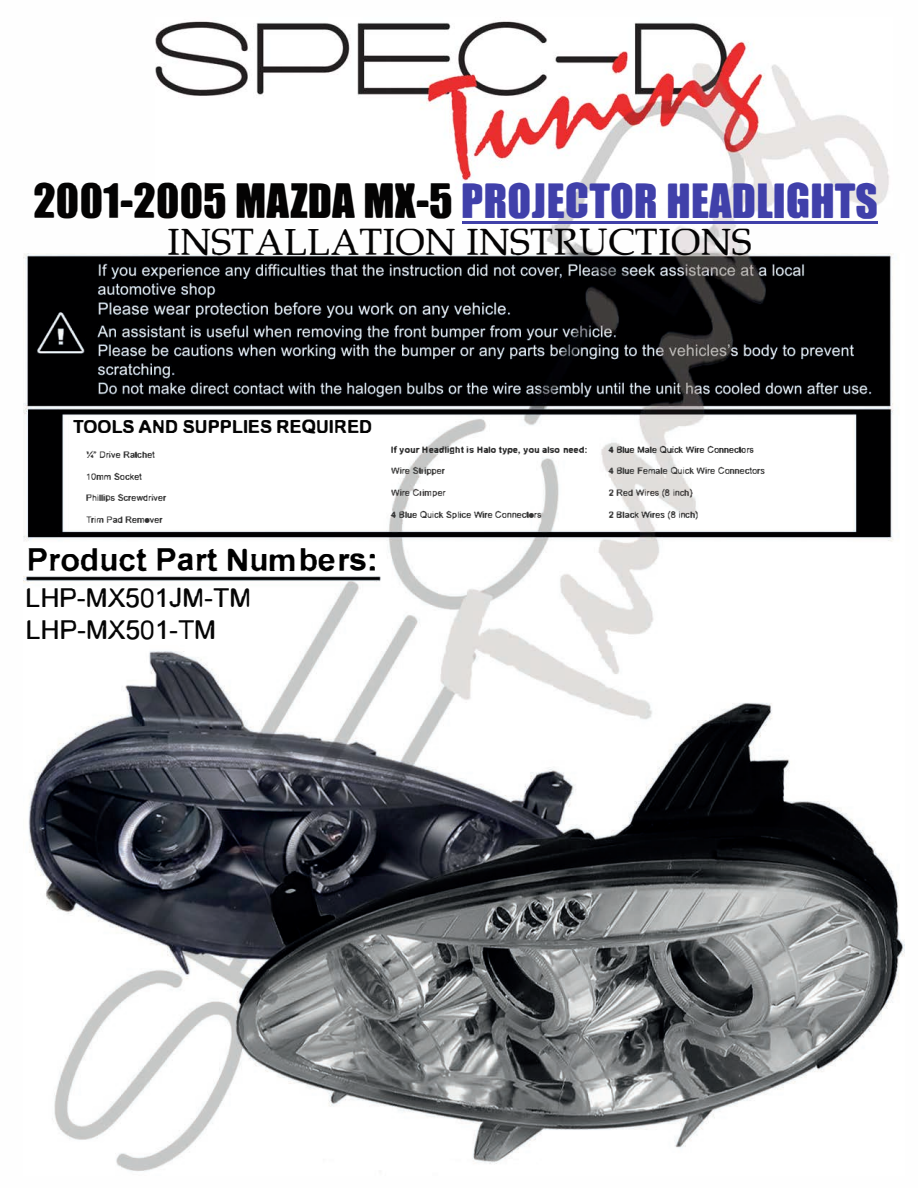
<style>
.page{position:relative;width:918px;height:1188px;background:#fff}
.page>*{position:absolute;margin:0;border:0;box-sizing:border-box;transform-origin:0 0}
.t1{font:44.7px "Fd 1388";color:#4040aa}
.t2{font:26.7px "Fd 1385";color:#040303}
.t3{font:26.7px "Fd 1385";color:#000}
.t4{font:19.35px/31.7px "Fd 722";color:#050505}
.t5{font:12.9px "Fd 718";color:#040404}
.t6{font:10.05px "Fd 1821";letter-spacing:.01em;color:#2d2d2d}
.t7{font:7.2px "Fd 723";color:#383838}
.t8{font:7.2px "Fd 723";letter-spacing:.01em;color:#3f3f3e}
.t9{font:7.2px "Fd 723";color:#2d2d2d}
.t10{font:7.2px "Fd 723";letter-spacing:.01em;color:#3f3d3d}
.t11{font:7.2px "Fd 723";letter-spacing:.005em;color:#393939}
.t12{font:7.2px "Fd 723";letter-spacing:.005em;color:#373737}
.t13{font:7.2px "Fd 723";letter-spacing:.005em;color:#363636}
.t14{font:7.2px "Fd 723";color:#323232}
.s1{color:#040303}
.s2{font-family:"Fd 728"}
.s3{font-family:"Fd 1821";font-size:10.05px}
.s4{font-family:"Fd 728";font-size:7.2px}
</style>
<div class="page">
<img style="left:156px;top:21px;width:733px;height:186px">
<img style="left:23px;top:253px;width:881px;height:919px">
<hr style="left:462px;top:222px;width:416px;height:2px;background:#4040aa">
<h1 class="t1" style="left:33px;top:176px;width:846px"><span class="s1">2001-2005 MAZDA Ml-5</span> PROJECTOR HEADLIGHTS</h1>
<h2 class="t2" style="left:167px;top:230px;width:582px">INSTALLATION INSTRUCTIONS</h2>
<h3 class="t5" style="left:73px;top:421px;width:301px">TOOLS AND SUPPLIES REQUIRED</h3>
<p class="t12" style="left:86px;top:450px;width:71px"><span class="s2">Y."</span> Drive Ratchet</p>
<p class="t14" style="left:86px;top:472px;width:57px">10mm Socket</p>
<p class="t11" style="left:86px;top:494px;width:82px"><span class="s3">Phillips</span> Screwdriver</p>
<p class="t13" style="left:86px;top:515px;width:79px">Trim Pad Remover</p>
<h2 class="t3" style="left:28px;top:547px;width:349px">Product Part Numbers:</h2>
<h3 class="t4" style="left:27px;top:584px;width:225px">LHP-MX501JM-TM<br>LHP-MX501-TM</h3>
<h3 class="t6" style="left:391px;top:442px;width:198px"><span class="s4">If</span> your Headlight is Halo type, you also need:</h3>
<p class="t9" style="left:608px;top:445px;width:148px"><span class="s2">4</span> <span class="s3">Blue</span> Male <span class="s2">Quick</span> <span class="s3">Wire</span> Connectors</p>
<p class="t8" style="left:391px;top:467px;width:56px"><span class="s3">Wire</span> Stripper</p>
<p class="t8" style="left:608px;top:467px;width:159px"><span class="s2">4</span> <span class="s3">Blue</span> Female <span class="s2">Quick</span> <span class="s3">Wire</span> Connectors</p>
<p class="t10" style="left:391px;top:489px;width:57px"><span class="s3">Wire</span> Crimper</p>
<p class="t10" style="left:608px;top:489px;width:87px"><span class="s2">2</span> Red Wires (8 <span class="s3">i</span>n<span class="s2">c</span><span class="s3">h</span>)</p>
<p class="t7" style="left:390px;top:510px;width:153px"><span class="s2">4</span> <span class="s3">Blue</span> <span class="s2">Quick</span> Splice Wire Connectors</p>
<p class="t7" style="left:608px;top:510px;width:92px"><span class="s2">2</span> Black Wires (8 <span class="s3">i</span>nc<span class="s3">h</span>)</p>
</div>
